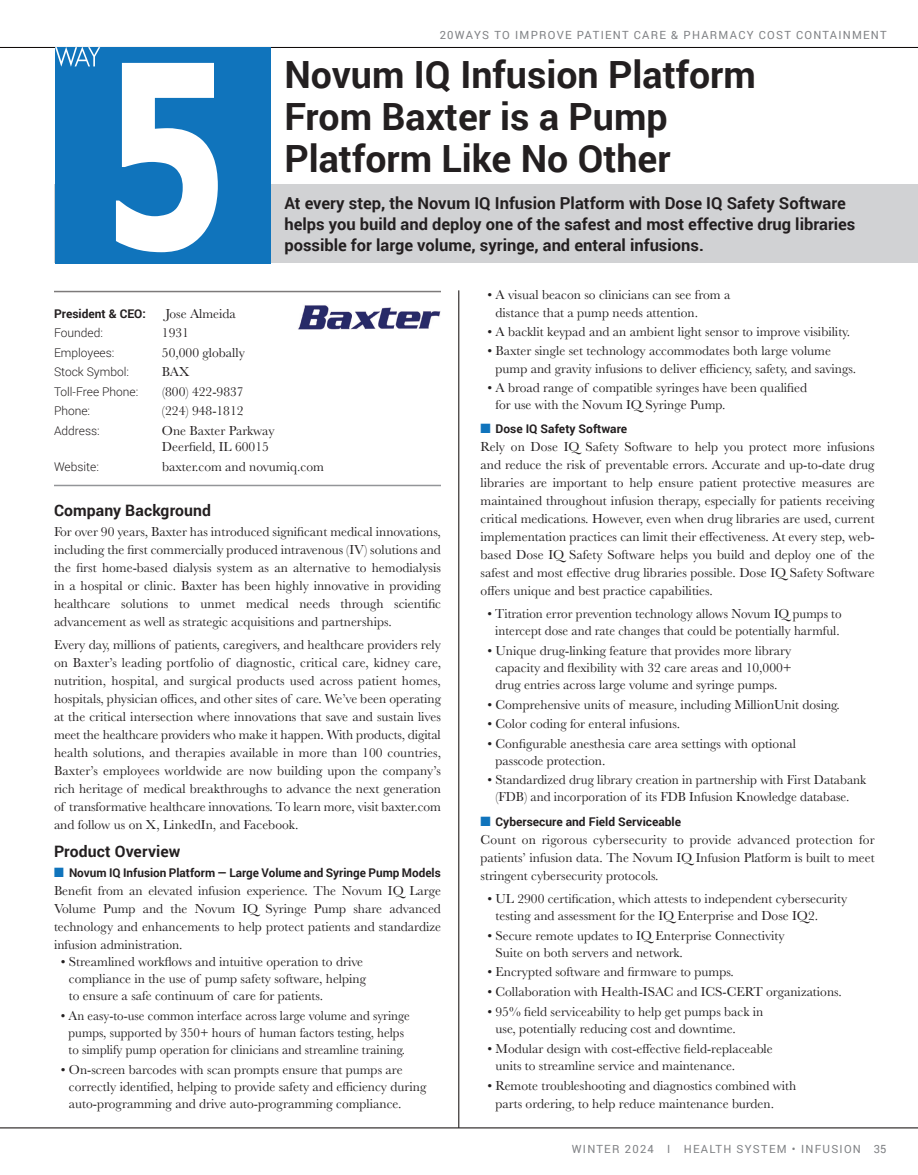
<style>
.page{position:relative;width:918px;height:1175px;background:#fff}
.page>*{position:absolute;margin:0;border:0;box-sizing:border-box;transform-origin:0 0}
.t1{font:700 37.5px/42px "Roboto";color:#231f20}
.t2{font:700 16.5px/21px "Roboto";color:#231f20}
.t3{font:700 15.75px "Roboto";letter-spacing:.01em;color:#231f20}
.t4{font:13.5px/18px "Baskerville";color:#231f20}
.t5{font:13.5px/17.2px "Baskerville";color:#231f20;text-align:center;scale:.96 1}
.t6{font:700 12px "Roboto";color:#231f20}
.t7{font:300 12px "Roboto";color:#231f20}
.t8{font:11.25px "Roboto";letter-spacing:.11em;color:#808285}
.s1{color:#1074bc}
</style>
<div class="page">
<hr style="left:0;top:47px;width:918px;height:1px;background:#080302">
<hr style="left:459px;top:290px;width:1px;height:837px;background:#080302">
<hr style="left:54px;top:291px;width:387px;height:1px;background:#7d7a7a">
<div style="left:55px;top:184px;width:863px;height:79px;background:#d1d2d4"></div>
<hr style="left:54px;top:485px;width:387px;height:1px;background:#939598">
<img style="left:298px;top:305px;width:142px;height:24px">
<div style="left:55px;top:47px;width:216px;height:216px;background:#1074bc"></div>
<svg style="left:116px;top:63px;width:102px;height:189px"></svg>
<svg style="left:55px;top:47px;width:45px;height:20px"></svg>
<hr style="left:0;top:1127px;width:918px;height:1px;background:#080302">
<p class="t8" style="left:440px;top:27px;width:448px">20WAYS TO IMPROVE PATIENT CARE &amp; PHARMACY COST CONTAINMENT</p>
<h1 class="t1" style="left:284px;top:52px;width:473px">Novum IQ Infusion Platform<br>From Baxter is a Pump<br>Platform Like No Other</h1>
<p class="t2" style="left:284px;top:192px;width:573px">At every step, the Novum IQ Infusion Platform with Dose IQ Safety Software helps you build and deploy one of the safest and most effective drug libraries possible for large volume, syringe, and enteral infusions.</p>
<p class="t6" style="left:54px;top:305px;width:93px">President &amp; CEO:</p>
<p class="t4" style="left:165px;top:304px;width:72px">Jose Almeida</p>
<p class="t7" style="left:54px;top:324px;width:50px">Founded:</p>
<p class="t4" style="left:162px;top:324px;width:28px">1931</p>
<p class="t7" style="left:54px;top:344px;width:62px">Employees:</p>
<p class="t4" style="left:162px;top:343px;width:84px">50,000 globally</p>
<p class="t7" style="left:54px;top:363px;width:77px">Stock Symbol:</p>
<p class="t4" style="left:162px;top:363px;width:29px">BAX</p>
<p class="t7" style="left:54px;top:383px;width:86px">Toll-Free Phone:</p>
<p class="t4" style="left:162px;top:382px;width:83px">(800) 422-9837</p>
<p class="t7" style="left:54px;top:402px;width:38px">Phone:</p>
<p class="t4" style="left:162px;top:402px;width:83px">(224) 948-1812</p>
<p class="t7" style="left:54px;top:422px;width:47px">Address:</p>
<p class="t4" style="left:162px;top:422px;width:114px;line-height:16.5px">One Baxter Parkway<br>Deerfield, IL 60015</p>
<p class="t7" style="left:54px;top:458px;width:46px">Website:</p>
<p class="t4" style="left:162px;top:457px;width:163px">baxter.com and novumiq.com</p>
<p class="t3" style="left:54px;top:499px;width:159px">Company Background</p>
<p class="t4" style="left:54px;top:522px;width:389px;text-align:justify">For over 90 years, Baxter has introduced significant medical innovations, including the first commercially produced intravenous (IV) solutions and the first home-based dialysis system as an alternative to hemodialysis in a hospital or clinic. Baxter has been highly innovative in providing healthcare solutions to unmet medical needs through scientific advancement as well as strategic acquisitions and partnerships.</p>
<p class="t4" style="left:54px;top:636px;width:389px;text-align:justify">Every day, millions of patients, caregivers, and healthcare providers rely on Baxter’s leading portfolio of diagnostic, critical care, kidney care, nutrition, hospital, and surgical products used across patient homes, hospitals, physician offices, and other sites of care. We’ve been operating at the critical intersection where innovations that save and sustain lives meet the healthcare providers who make it happen. With products, digital health solutions, and therapies available in more than 100 countries, Baxter’s employees worldwide are now building upon the company’s rich heritage of medical breakthroughs to advance the next generation of transformative healthcare innovations. To learn more, visit baxter.com and follow us on X, LinkedIn, and Facebook.</p>
<p class="t3" style="left:54px;top:840px;width:128px">Product Overview</p>
<p class="t6" style="left:54px;top:864px;width:388px"><span class="s1">■</span> Novum IQ Infusion Platform — Large Volume and Syringe Pump Models</p>
<p class="t4" style="left:54px;top:881px;width:389px;text-align:justify">Benefit from an elevated infusion experience. The Novum IQ Large Volume Pump and the Novum IQ Syringe Pump share advanced technology and enhancements to help protect patients and standardize infusion administration.</p>
<p class="t4" style="left:69px;top:953px;width:299px;line-height:17.2px;text-indent:-8px">• Streamlined workflows and intuitive operation to drive compliance in the use of pump safety software, helping to ensure a safe continuum of care for patients.</p>
<p class="t5" style="left:61px;top:1007px;width:365px">• An easy-to-use common interface across large volume and syringe pumps, supported by 350+ hours of human factors testing, helps<br>to simplify pump operation for clinicians and streamline training.</p>
<p class="t4" style="left:69px;top:1061px;width:359px;line-height:17.2px;text-indent:-8px">• On-screen barcodes with scan prompts ensure that pumps are correctly identified, helping to provide safety and efficiency during auto-programming and drive auto-programming compliance.</p>
<p class="t4" style="left:496px;top:286px;width:236px;line-height:17.2px;text-indent:-8px">• A visual beacon so clinicians can see from a distance that a pump needs attention.</p>
<p class="t4" style="left:487px;top:323px;width:364px">• A backlit keypad and an ambient light sensor to improve visibility.</p>
<p class="t4" style="left:496px;top:342px;width:362px;line-height:17.2px;text-indent:-8px">• Baxter single set technology accommodates both large volume pump and gravity infusions to deliver efficiency, safety, and savings.</p>
<p class="t4" style="left:496px;top:379px;width:313px;line-height:17.2px;text-indent:-8px">• A broad range of compatible syringes have been qualified for use with the Novum IQ Syringe Pump.</p>
<p class="t6" style="left:481px;top:420px;width:148px"><span class="s1">■</span> Dose IQ Safety Software</p>
<p class="t4" style="left:481px;top:438px;width:396px;text-align:justify">Rely on Dose IQ Safety Software to help you protect more infusions and reduce the risk of preventable errors. Accurate and up-to-date drug libraries are important to help ensure patient protective measures are maintained throughout infusion therapy, especially for patients receiving critical medications. However, even when drug libraries are used, current implementation practices can limit their effectiveness. At every step, web&shy;based Dose IQ Safety Software helps you build and deploy one of the safest and most effective drug libraries possible. Dose IQ Safety Software offers unique and best practice capabilities.</p>
<p class="t4" style="left:487px;top:605px;width:356px;line-height:17.2px;text-align:center">• Titration error prevention technology allows Novum IQ pumps to intercept dose and rate changes that could be potentially harmful.</p>
<p class="t4" style="left:496px;top:642px;width:298px;line-height:17.2px;text-align:justify;text-indent:-8px">• Unique drug-linking feature that provides more library capacity and flexibility with 32 care areas and 10,000+ drug entries across large volume and syringe pumps.</p>
<p class="t4" style="left:487px;top:695px;width:354px">• Comprehensive units of measure, including MillionUnit dosing.</p>
<p class="t4" style="left:487px;top:715px;width:194px">• Color coding for enteral infusions.</p>
<p class="t4" style="left:496px;top:734px;width:302px;line-height:17.2px;text-indent:-8px">• Configurable anesthesia care area settings with optional passcode protection.</p>
<p class="t4" style="left:495px;top:771px;width:373px;line-height:17.2px;text-indent:-8px">• Standardized drug library creation in partnership with First Databank (FDB) and incorporation of its FDB Infusion Knowledge database.</p>
<p class="t6" style="left:481px;top:813px;width:202px"><span class="s1">■</span> Cybersecure and Field Serviceable</p>
<p class="t4" style="left:481px;top:831px;width:396px;text-align:justify">Count on rigorous cybersecurity to provide advanced protection for patients’ infusion data. The Novum IQ Infusion Platform is built to meet stringent cybersecurity protocols.</p>
<p class="t4" style="left:496px;top:890px;width:353px;line-height:17.2px;text-indent:-8px">• UL 2900 certification, which attests to independent cybersecurity testing and assessment for the IQ Enterprise and Dose IQ2.</p>
<p class="t4" style="left:496px;top:926px;width:291px;line-height:17.2px;text-indent:-8px">• Secure remote updates to IQ Enterprise Connectivity<br>Suite on both servers and network.</p>
<p class="t4" style="left:487px;top:963px;width:248px">• Encrypted software and firmware to pumps.</p>
<p class="t4" style="left:487px;top:983px;width:356px">• Collaboration with Health-ISAC and ICS-CERT organizations.</p>
<p class="t4" style="left:496px;top:1003px;width:269px;line-height:17.2px;text-indent:-8px">• 95% field serviceability to help get pumps back in use, potentially reducing cost and downtime.</p>
<p class="t4" style="left:496px;top:1039px;width:279px;line-height:17.2px;text-indent:-8px">• Modular design with cost-effective field-replaceable units to streamline service and maintenance.</p>
<p class="t4" style="left:496px;top:1076px;width:302px;text-indent:-8px">• Remote troubleshooting and diagnostics combined with parts ordering, to help reduce maintenance burden.</p>
<p class="t8" style="left:572px;top:1141px;width:291px">WINTER 2024 I HEALTH SYSTEM • INFUSION</p>
<p class="t8" style="left:874px;top:1141px;width:14px">35</p>
</div>
